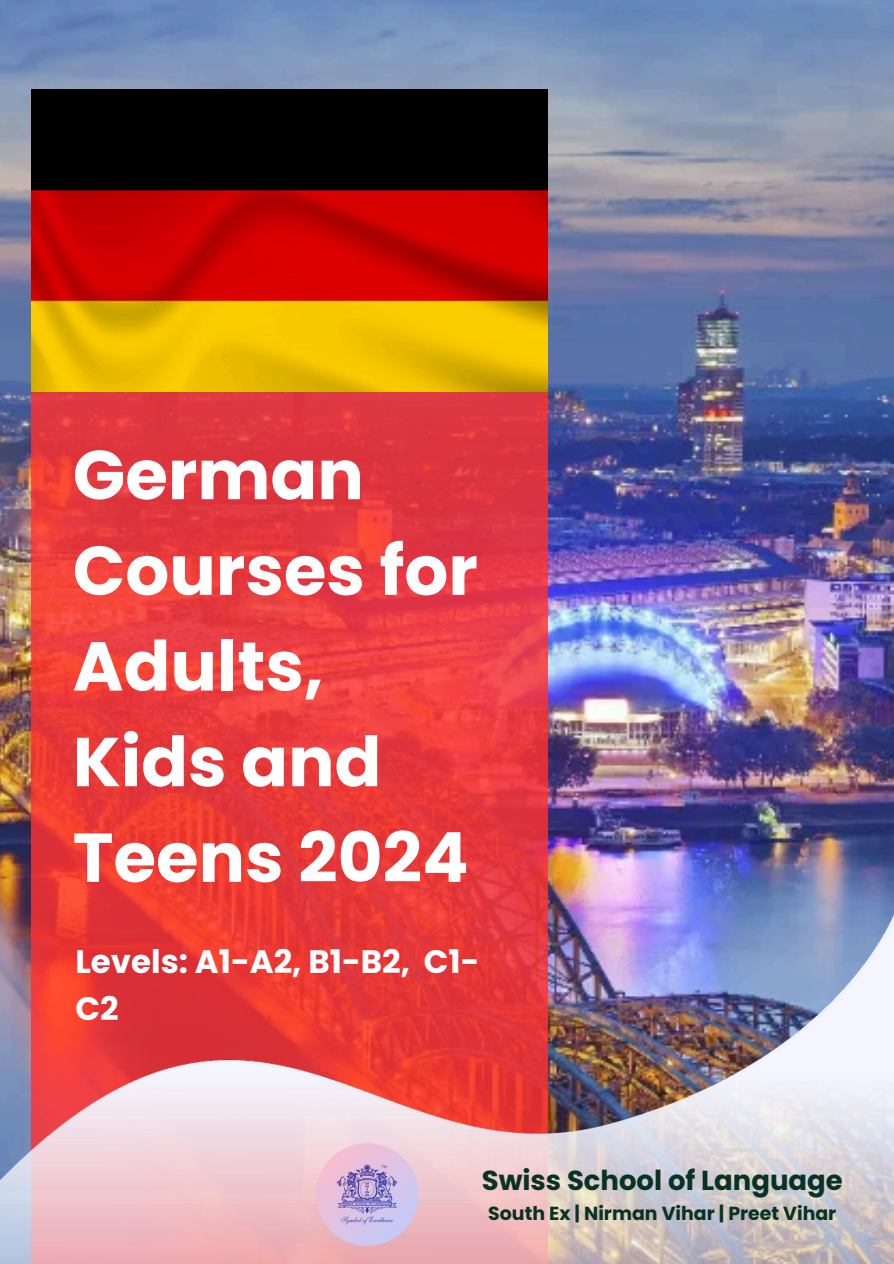
<style>
.page{position:relative;width:894px;height:1264px;background:#fff}
.page>*{position:absolute;margin:0;border:0;box-sizing:border-box;transform-origin:0 0}
.t1{font:700 69px/95.7px "Poppins";color:#fff}
.t2{font:700 32.4px/47.2px "Poppins";color:#fff}
.t3{font:700 27.45px "Poppins";color:#083224}
.t4{font:700 18.9px "Poppins";color:#083224}
</style>
<div class="page">
<img style="left:0;top:0;width:893px;height:911px">
<svg style="left:31px;top:391px;width:516px;height:520px;background:#e73a3d"></svg>
<img style="left:0;top:911px;width:893px;height:352px">
<img style="left:316px;top:1143px;width:102px;height:102px;border-radius:50%">
<img style="left:31px;top:89px;width:516px;height:302px">
<h2 class="t1" style="left:73px;top:427px;width:406px">German<br>Courses for<br>Adults,<br>Kids and<br>Teens 2024</h2>
<p class="t2" style="left:75px;top:938px;width:405px">Levels: A1-A2, B1-B2, C1-<br>C2</p>
<p class="t3" style="left:481px;top:1161px;width:362px">Swiss School of Language</p>
<p class="t4" style="left:488px;top:1199px;width:349px">South Ex | Nirman Vihar | Preet Vihar</p>
</div>
